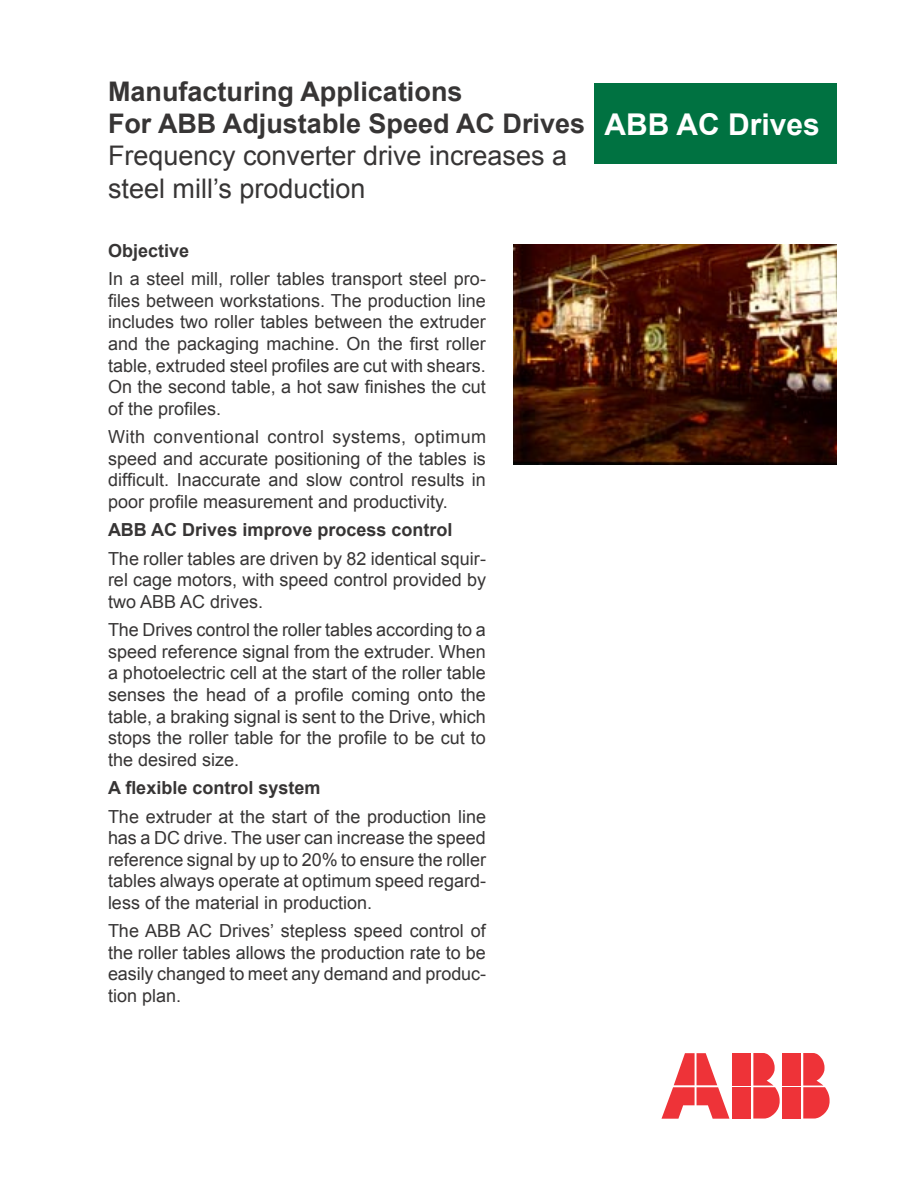
<style>
.page{position:relative;width:918px;height:1188px;background:#fff}
.page>*{position:absolute;margin:0;border:0;box-sizing:border-box;transform-origin:0 0}
.PageMaker_Defaults_-_1{font:700 30px "Arial";color:#fff}
.t1{font:700 27px "Arial";color:#373535}
.t2{font:27px/32.4px "Arial";color:#373535}
.Body_Text{font:18px/21.6px "Arial";color:#373535;text-align:justify}
.heading_1{font:700 18px "Arial";color:#373535}
.Body_Text-2{font:700 18px "Arial";color:#373535}
</style>
<div class="page">
<div style="left:594px;top:83px;width:243px;height:81px;background:#007241"></div>
<div style="left:782px;top:1087px;width:19px;height:32px;background:#ee3338"></div>
<div style="left:782px;top:1053px;width:19px;height:33px;background:#ee3338"></div>
<svg style="left:803px;top:1053px;width:27px;height:66px"></svg>
<div style="left:732px;top:1087px;width:19px;height:32px;background:#ee3338"></div>
<div style="left:732px;top:1053px;width:19px;height:33px;background:#ee3338"></div>
<svg style="left:662px;top:1053px;width:67px;height:66px"></svg>
<svg style="left:753px;top:1053px;width:27px;height:66px"></svg>
<img style="left:513px;top:245px;width:324px;height:220px">
<p class="t1" style="left:108px;top:72px;width:356px">Manufacturing Applications</p>
<p class="t1" style="left:108px;top:105px;width:479px">For ABB Adjustable Speed AC Drives</p>
<p class="t2" style="left:108px;top:140px;width:461px">Frequency converter drive increases a steel mill’s production</p>
<p class="Body_Text-2" style="left:108px;top:238px;width:83px">Objective</p>
<p class="Body_Text" style="left:108px;top:268px;width:379px">In a steel mill, roller tables transport steel pro&shy;files between workstations. The production line includes two roller tables between the extruder and the packaging machine. On the first roller table, extruded steel profiles are cut with shears.<br>On the second table, a hot saw finishes the cut of the profiles.</p>
<p class="Body_Text" style="left:108px;top:426px;width:380px">With conventional control systems, optimum speed and accurate positioning of the tables is difficult. Inaccurate and slow control results in poor profile measurement and productivity.</p>
<p class="heading_1" style="left:108px;top:517px;width:346px">ABB AC Drives improve process control</p>
<p class="Body_Text" style="left:108px;top:547px;width:380px">The roller tables are driven by 82 identical squir&shy;rel cage motors, with speed control provided by two ABB AC drives.</p>
<p class="Body_Text" style="left:108px;top:619px;width:379px">The Drives control the roller tables according to a speed reference signal from the extruder. When a photoelectric cell at the start of the roller table senses the head of a profile coming onto the table, a braking signal is sent to the Drive, which stops the roller table for the profile to be cut to the desired size.</p>
<p class="heading_1" style="left:108px;top:775px;width:214px">A flexible control system</p>
<p class="Body_Text" style="left:108px;top:805px;width:380px">The extruder at the start of the production line has a DC drive. The user can increase the speed reference signal by up to 20% to ensure the roller tables always operate at optimum speed regard&shy;less of the material in production.</p>
<p class="Body_Text" style="left:108px;top:920px;width:379px">The ABB AC Drives’ stepless speed control of the roller tables allows the production rate to be easily changed to meet any demand and produc&shy;tion plan.</p>
<p class="PageMaker_Defaults_-_1" style="left:604px;top:103px;width:217px">ABB AC Drives</p>
</div>
